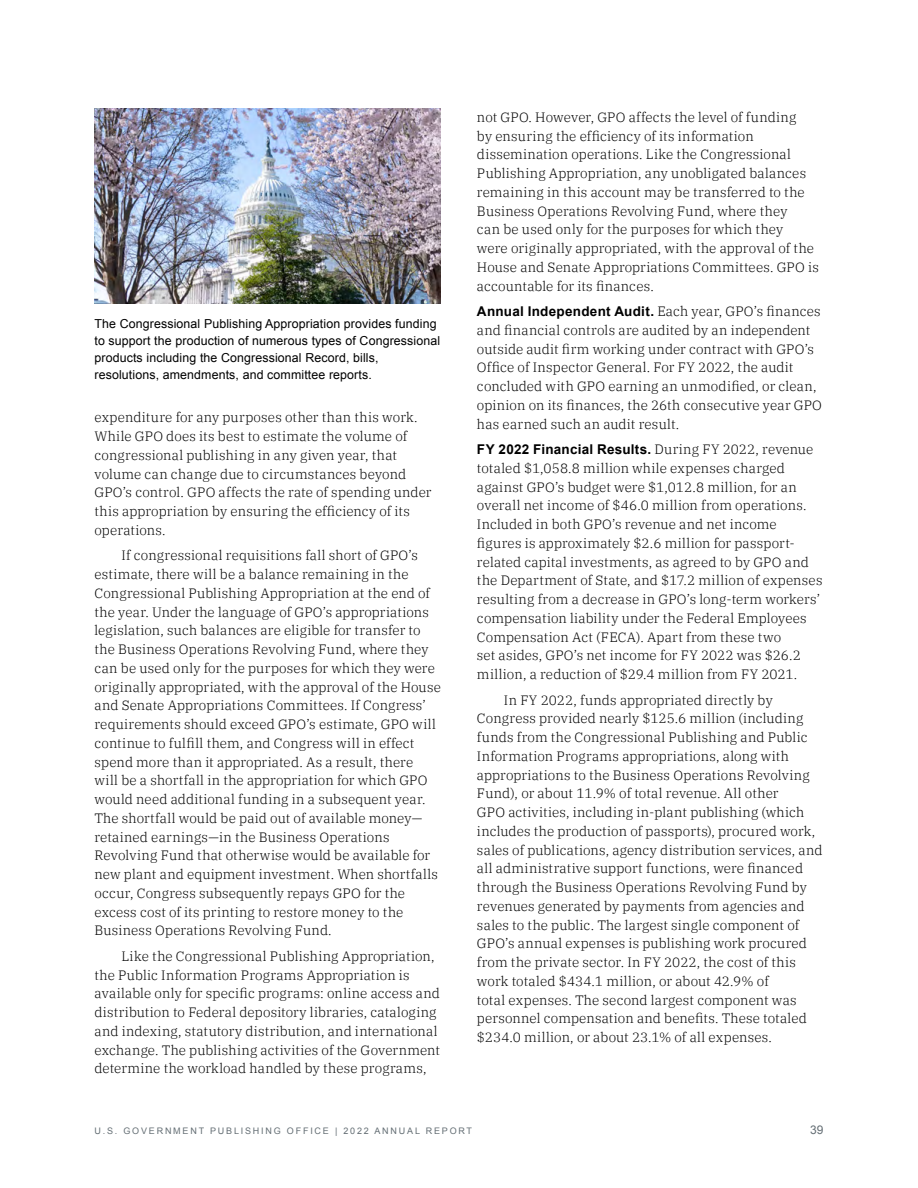
<style>
.page{position:relative;width:918px;height:1188px;background:#fff}
.page>*{position:absolute;margin:0;border:0;box-sizing:border-box;transform-origin:0 0}
.t1{font:13.5px/18.8px "IBM Plex Serif Light 2";letter-spacing:.015em;color:#000}
.t2{font:300 13.5px/18.8px "IBM Plex Serif";letter-spacing:.015em;color:#000}
.t3{font:700 13.5px "Arial";letter-spacing:.015em;color:#000}
.t4{font:12.3px/17.2px "Arial MT2";letter-spacing:.01em;color:#000}
.t5{font:12.3px "Arial";letter-spacing:.01em;color:#000}
.t6{font:12px "Arial";color:#646e74}
.t7{font:9px "Arial";letter-spacing:.2em;color:#646e74}
.s1{font-family:"IBM Plex Serif";font-weight:300}
.s2{font-family:"IBM Plex Serif Light 2";font-weight:400}
</style>
<div class="page">
<img style="left:94px;top:108px;width:347px;height:195px">
<p class="t4" style="left:94px;top:315px;width:347px">The Congressional Publishing Appropriation provides funding to support the production of numerous types of Congressional products including the Congressional Record, bills,</p>
<p class="t5" style="left:94px;top:367px;width:279px">resolutions, amendments, and committee reports.</p>
<p class="t1" style="left:94px;top:407px;width:325px">expenditure for any purposes other than this work.</p>
<p class="t2" style="left:94px;top:426px;width:314px">While GPO does its best to estimate the volume of</p>
<p class="t1" style="left:94px;top:445px;width:338px">congressional publishing in any given year, that volume can change due to circumstances beyond<br>GPO’s control. GPO affects the rate of spending under</p>
<p class="t2" style="left:94px;top:501px;width:317px">this appropriation by ensuring the efficiency of its</p>
<p class="t1" style="left:94px;top:520px;width:73px">operations.</p>
<p class="t2" style="left:122px;top:545px;width:298px">If congressional requisitions fall short of GPO’s</p>
<p class="t1" style="left:94px;top:564px;width:348px">estimate, there will be a balance remaining in the Congressional Publishing Appropriation at the end of the year. Under the language of GPO’s appropriations legislation, such balances are eligible for transfer to the Business Operations Revolving Fund, where they can be used only for the purposes for which they were originally appropriated, with the approval of the House and Senate Appropriations Committees. If Congress’</p>
<p class="t2" style="left:94px;top:714px;width:343px">requirements should exceed GPO’s estimate, GPO will continue to fulfill them, and Congress will in effect</p>
<p class="t1" style="left:94px;top:751px;width:335px">spend more than it appropriated. As a result, there will be a shortfall in the appropriation for which GPO</p>
<p class="t2" style="left:94px;top:789px;width:333px">would need additional funding in a subsequent year.</p>
<p class="t1" style="left:94px;top:808px;width:337px">The shortfall would be paid out of available money— retained earnings—in the Business Operations<br>Revolving Fund that otherwise would be available for</p>
<p class="t2" style="left:94px;top:864px;width:345px">new plant and equipment investment. When shortfalls occur, Congress subsequently repays GPO for the</p>
<p class="t1" style="left:94px;top:901px;width:310px">excess cost of its printing to restore money to the<br>Business Operations Revolving Fund.</p>
<p class="t1" style="left:94px;top:946px;width:342px;text-indent:27px">Like the Congressional Publishing Appropriation, the Public Information Programs Appropriation is</p>
<p class="t2" style="left:94px;top:983px;width:347px">available only for specific programs: online access and</p>
<p class="t1" style="left:94px;top:1002px;width:347px">distribution to Federal depository libraries, cataloging and indexing, statutory distribution, and international exchange. The publishing activities of the Government determine the workload handled by these programs,</p>
<p class="t1" style="left:477px;top:107px;width:321px">not GPO. However, GPO affects the level of funding</p>
<p class="t2" style="left:477px;top:125px;width:278px">by ensuring the efficiency of its information</p>
<p class="t1" style="left:477px;top:144px;width:343px">dissemination operations. Like the Congressional Publishing Appropriation, any unobligated balances remaining in this account may be transferred to the Business Operations Revolving Fund, where they<br>can be used only for the purposes for which they<br>were originally appropriated, with the approval of the House and Senate Appropriations Committees. GPO is</p>
<p class="t2" style="left:477px;top:275px;width:178px">accountable for its finances.</p>
<p class="t3" style="left:477px;top:303px;width:345px">Annual Independent Audit. <span class="s1">Each year, GPO’s finances</span></p>
<p class="t2" style="left:477px;top:320px;width:346px">and financial controls are audited by an independent outside audit firm working under contract with GPO’s Office of Inspector General. For FY 2022, the audit concluded with GPO earning an unmodified, or clean, opinion on its finances, the 26th consecutive year GPO</p>
<p class="t1" style="left:477px;top:413px;width:204px">has earned such an audit result.</p>
<p class="t3" style="left:477px;top:441px;width:338px">FY 2022 Financial Results. <span class="s2">During FY 2022, revenue</span></p>
<p class="t1" style="left:477px;top:458px;width:321px">totaled $1,058.8 million while expenses charged against GPO’s budget were $1,012.8 million, for an</p>
<p class="t2" style="left:477px;top:495px;width:331px">overall net income of $46.0 million from operations.</p>
<p class="t1" style="left:477px;top:514px;width:301px">Included in both GPO’s revenue and net income</p>
<p class="t2" style="left:477px;top:533px;width:319px">figures is approximately $2.6 million for passport-</p>
<p class="t1" style="left:477px;top:551px;width:333px">related capital investments, as agreed to by GPO and</p>
<p class="t2" style="left:477px;top:570px;width:347px">the Department of State, and $17.2 million of expenses</p>
<p class="t1" style="left:477px;top:589px;width:345px">resulting from a decrease in GPO’s long-term workers’ compensation liability under the Federal Employees</p>
<p class="t2" style="left:477px;top:626px;width:306px">Compensation Act (FECA). Apart from these two</p>
<p class="t1" style="left:477px;top:645px;width:325px">set asides, GPO’s net income for FY 2022 was $26.2</p>
<p class="t2" style="left:477px;top:664px;width:322px">million, a reduction of $29.4 million from FY 2021.</p>
<p class="t1" style="left:504px;top:689px;width:270px">In FY 2022, funds appropriated directly by</p>
<p class="t2" style="left:477px;top:708px;width:328px">Congress provided nearly $125.6 million (including</p>
<p class="t1" style="left:477px;top:727px;width:334px">funds from the Congressional Publishing and Public<br>Information Programs appropriations, along with appropriations to the Business Operations Revolving</p>
<p class="t2" style="left:477px;top:783px;width:340px">Fund), or about 11.9% of total revenue. All other<br>GPO activities, including in-plant publishing (which includes the production of passports), procured work,</p>
<p class="t1" style="left:477px;top:839px;width:347px">sales of publications, agency distribution services, and</p>
<p class="t2" style="left:477px;top:858px;width:328px">all administrative support functions, were financed</p>
<p class="t1" style="left:477px;top:877px;width:332px">through the Business Operations Revolving Fund by revenues generated by payments from agencies and sales to the public. The largest single component of GPO’s annual expenses is publishing work procured from the private sector. In FY 2022, the cost of this</p>
<p class="t2" style="left:477px;top:971px;width:293px">work totaled $434.1 million, or about 42.9% of</p>
<p class="t1" style="left:477px;top:989px;width:321px">total expenses. The second largest component was</p>
<p class="t2" style="left:477px;top:1008px;width:331px">personnel compensation and benefits. These totaled $234.0 million, or about 23.1% of all expenses.</p>
<p class="t7" style="left:94px;top:1125px;width:379px">U.S. GOVERNMENT PUBLISHING OFFICE | 2022 ANNUAL REPORT</p>
<p class="t6" style="left:810px;top:1122px;width:15px">39</p>
</div>
